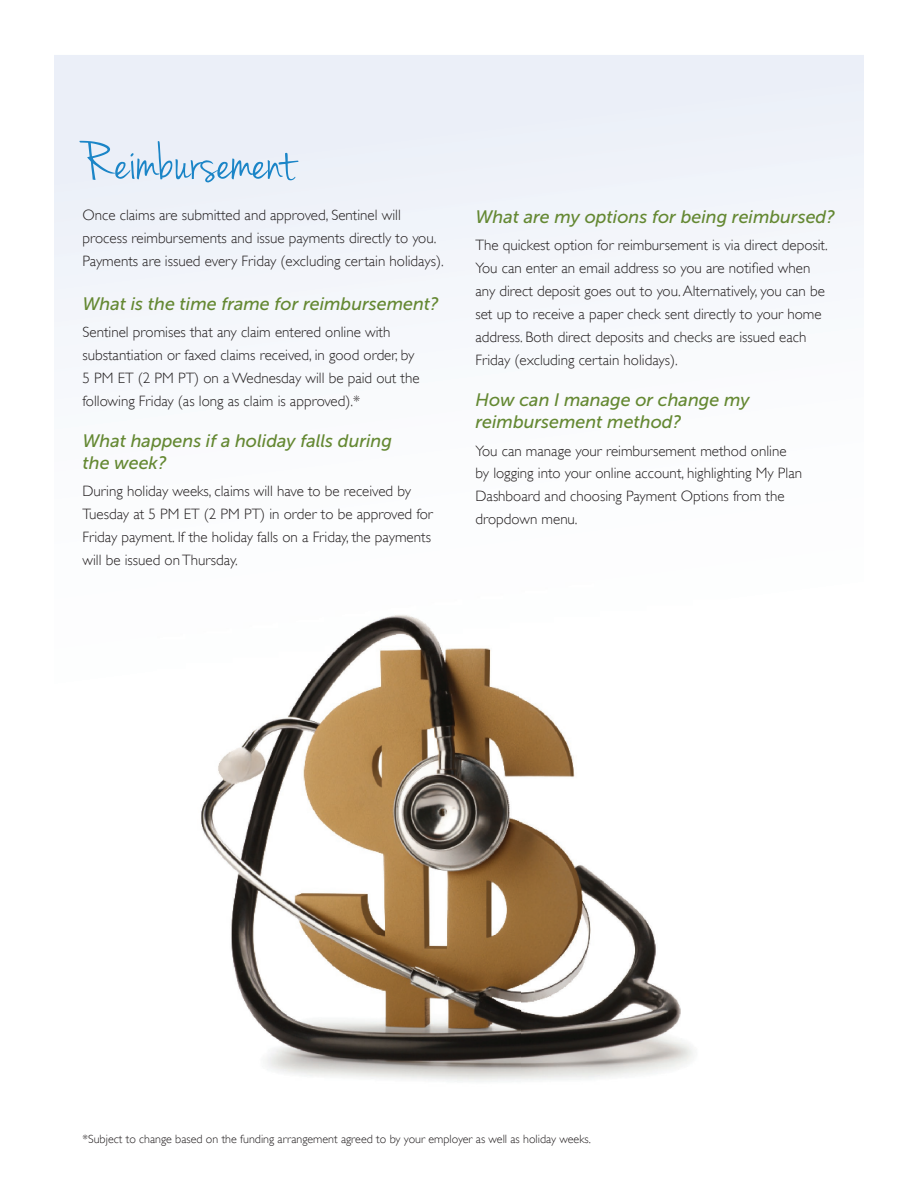
<style>
.page{position:relative;width:918px;height:1188px;background:#fff}
.page>*{position:absolute;margin:0;border:0;box-sizing:border-box;transform-origin:0 0}
.t1{font:58.5px "Jenna Sue";color:#1b85c7}
.t2{font:italic 18px/22.5px "Museo Sans 500";color:#648832}
.t3{font:300 15px/23px "Gill Sans";color:#231f20}
.t4{font:300 12px "Gill Sans";color:#231f20}
</style>
<div class="page">
<div style="left:54px;top:55px;width:810px;height:292px;background:#eff2f9"></div>
<img style="left:201px;top:615px;width:492px;height:467px">
<h1 class="t1" style="left:82px;top:128px;width:214px">Reimbursement</h1>
<p class="t3" style="left:82px;top:203px;width:363px">Once claims are submitted and approved, Sentinel will process reimbursements and issue payments directly to you.<br>Payments are issued every Friday (excluding certain holidays).</p>
<p class="t2" style="left:82px;top:292px;width:358px">What is the time frame for reimbursement?</p>
<p class="t3" style="left:82px;top:321px;width:339px">Sentinel promises that any claim entered online with substantiation or faxed claims received, in good order, by 5 PM ET (2 PM PT) on a Wednesday will be paid out the following Friday (as long as claim is approved).*</p>
<p class="t2" style="left:82px;top:429px;width:311px">What happens if a holiday falls during the week?</p>
<p class="t3" style="left:82px;top:480px;width:352px">During holiday weeks, claims will have to be received by Tuesday at 5 PM ET (2 PM PT) in order to be approved for Friday payment. If the holiday falls on a Friday, the payments will be issued on Thursday.</p>
<p class="t2" style="left:476px;top:205px;width:361px">What are my options for being reimbursed?</p>
<p class="t3" style="left:476px;top:234px;width:354px">The quickest option for reimbursement is via direct deposit.<br>You can enter an email address so you are notified when any direct deposit goes out to you. Alternatively, you can be set up to receive a paper check sent directly to your home address. Both direct deposits and checks are issued each Friday (excluding certain holidays).</p>
<p class="t2" style="left:476px;top:388px;width:276px">How can I manage or change my reimbursement method?</p>
<p class="t3" style="left:476px;top:439px;width:328px">You can manage your reimbursement method online by logging into your online account, highlighting My Plan Dashboard and choosing Payment Options from the dropdown menu.</p>
<p class="t4" style="left:82px;top:1132px;width:510px">*Subject to change based on the funding arrangement agreed to by your employer as well as holiday weeks.</p>
</div>
